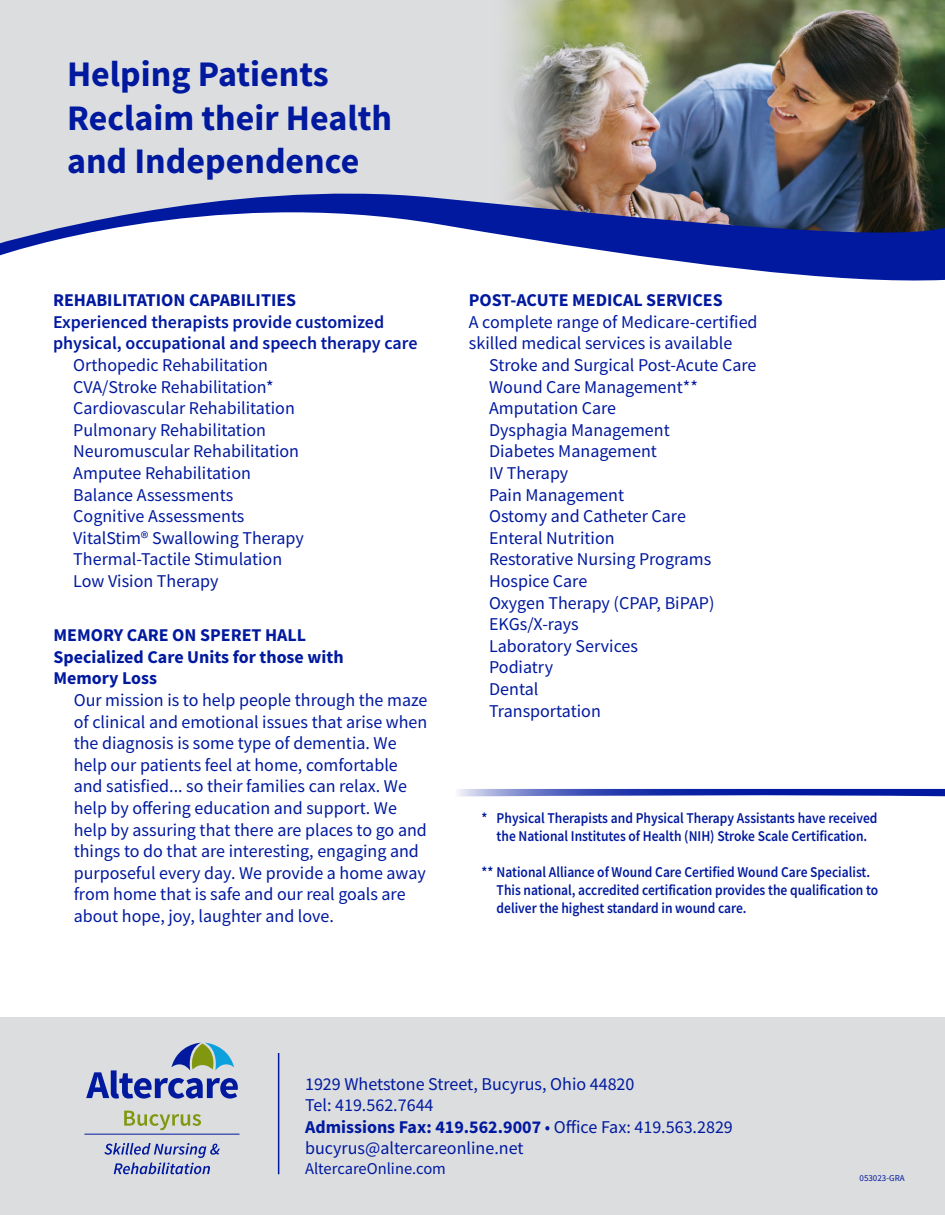
<style>
.page{position:relative;width:945px;height:1215px;background:#fff}
.page>*{position:absolute;margin:0;border:0;box-sizing:border-box;transform-origin:0 0}
.t1{font:700 36px "Source Sans Pro";color:#00199f}
.t2{font:18px/21.6px "Source Sans Pro";color:#00199f}
.t3{font:700 18px "Source Sans Pro";color:#00199f}
.t4{font:600 18px "Source Sans Pro";color:#00199f}
.t5{font:16.5px "Source Sans Pro";color:#00199f}
.t6{font:600 15px/18px "Source Sans Pro";color:#00199f;text-align:center;scale:.9 1}
.t7{font:9px "Source Sans Pro";color:#00199f}
.s1{font-weight:400}
</style>
<div class="page">
<div style="left:0;top:1018px;width:945px;height:197px;background:#dcdddf"></div>
<svg style="left:104px;top:1143px;width:116px;height:31px"></svg>
<svg style="left:124px;top:1111px;width:77px;height:19px"></svg>
<hr style="left:84px;top:1134px;width:156px;height:1px;background:#00199f">
<svg style="left:86px;top:1043px;width:152px;height:56px"></svg>
<svg style="left:458px;top:789px;width:487px;height:8px;background:#4e5fbc"></svg>
<div style="left:0;top:0;width:490px;height:177px;background:#dcdddf"></div>
<img style="left:490px;top:0;width:455px;height:177px">
<svg style="left:0;top:177px;width:945px;height:104px"></svg>
<hr style="left:278px;top:1053px;width:1px;height:121px;background:#00199f">
<p class="t1" style="left:67px;top:50px;width:263px">Helping Patients</p>
<p class="t1" style="left:67px;top:93px;width:327px">Reclaim their Health</p>
<p class="t1" style="left:67px;top:136px;width:294px">and Independence</p>
<p class="t3" style="left:53px;top:288px;width:245px">REHABILITATION CAPABILITIES</p>
<p class="t4" style="left:53px;top:310px;width:333px">Experienced therapists provide customized</p>
<p class="t4" style="left:53px;top:332px;width:366px">physical, occupational and speech therapy care</p>
<p class="t2" style="left:73px;top:354px;width:196px">Orthopedic Rehabilitation</p>
<p class="t2" style="left:73px;top:376px;width:202px">CVA/Stroke Rehabilitation*</p>
<p class="t2" style="left:73px;top:397px;width:223px">Cardiovascular Rehabilitation</p>
<p class="t2" style="left:73px;top:419px;width:194px">Pulmonary Rehabilitation</p>
<p class="t2" style="left:73px;top:440px;width:227px">Neuromuscular Rehabilitation</p>
<p class="t2" style="left:73px;top:462px;width:179px">Amputee Rehabilitation</p>
<p class="t2" style="left:73px;top:484px;width:161px">Balance Assessments</p>
<p class="t2" style="left:73px;top:505px;width:173px">Cognitive Assessments</p>
<p class="t2" style="left:73px;top:527px;width:232px">VitalStim® Swallowing Therapy</p>
<p class="t2" style="left:73px;top:548px;width:210px">Thermal-Tactile Stimulation</p>
<p class="t2" style="left:73px;top:570px;width:147px">Low Vision Therapy</p>
<p class="t3" style="left:53px;top:623px;width:254px">MEMORY CARE ON SPERET HALL</p>
<p class="t3" style="left:53px;top:645px;width:292px">Specialized Care Units for those with</p>
<p class="t3" style="left:53px;top:666px;width:105px">Memory Loss</p>
<p class="t2" style="left:74px;top:689px;width:355px">Our mission is to help people through the maze of clinical and emotional issues that arise when the diagnosis is some type of dementia. We help our patients feel at home, comfortable and satisfied... so their families can relax. We help by offering education and support. We help by assuring that there are places to go and things to do that are interesting, engaging and purposeful every day. We provide a home away from home that is safe and our real goals are about hope, joy, laughter and love.</p>
<p class="t3" style="left:469px;top:288px;width:255px">POST-ACUTE MEDICAL SERVICES</p>
<p class="t2" style="left:469px;top:311px;width:290px">A complete range of Medicare-certified</p>
<p class="t2" style="left:469px;top:332px;width:265px">skilled medical services is available</p>
<p class="t2" style="left:489px;top:354px;width:269px">Stroke and Surgical Post-Acute Care</p>
<p class="t2" style="left:489px;top:376px;width:210px">Wound Care Management**</p>
<p class="t2" style="left:489px;top:397px;width:129px">Amputation Care</p>
<p class="t2" style="left:489px;top:419px;width:182px">Dysphagia Management</p>
<p class="t2" style="left:489px;top:440px;width:169px">Diabetes Management</p>
<p class="t2" style="left:489px;top:462px;width:81px">IV Therapy</p>
<p class="t2" style="left:489px;top:484px;width:136px">Pain Management</p>
<p class="t2" style="left:489px;top:505px;width:198px">Ostomy and Catheter Care</p>
<p class="t2" style="left:489px;top:527px;width:127px">Enteral Nutrition</p>
<p class="t2" style="left:489px;top:548px;width:224px">Restorative Nursing Programs</p>
<p class="t2" style="left:489px;top:570px;width:100px">Hospice Care</p>
<p class="t2" style="left:489px;top:592px;width:227px">Oxygen Therapy (CPAP, BiPAP)</p>
<p class="t2" style="left:489px;top:613px;width:91px">EKGs/X-rays</p>
<p class="t2" style="left:489px;top:635px;width:150px">Laboratory Services</p>
<p class="t2" style="left:489px;top:656px;width:65px">Podiatry</p>
<p class="t2" style="left:489px;top:678px;width:51px">Dental</p>
<p class="t2" style="left:489px;top:700px;width:113px">Transportation</p>
<p class="t6" style="left:482px;top:809px;width:441px">* Physical Therapists and Physical Therapy Assistants have received the National Institutes of Health (NIH) Stroke Scale Certification.</p>
<p class="t6" style="left:497px;top:863px;width:425px;text-align:left;text-indent:-15px">** National Alliance of Wound Care Certified Wound Care Specialist.<br>This national, accredited certification provides the qualification to deliver the highest standard in wound care.</p>
<p class="t2" style="left:305px;top:1073px;width:331px">1929 Whetstone Street, Bucyrus, Ohio 44820</p>
<p class="t2" style="left:305px;top:1094px;width:130px">Tel: 419.562.7644</p>
<p class="t3" style="left:305px;top:1115px;width:429px">Admissions Fax: 419.562.9007 <span class="s1">• Office Fax: 419.563.2829</span></p>
<p class="t2" style="left:305px;top:1138px;width:220px">bucyrus@altercareonline.net</p>
<p class="t5" style="left:305px;top:1158px;width:142px">AltercareOnline.com</p>
<p class="t7" style="left:860px;top:1172px;width:47px">053023-GRA</p>
</div>
